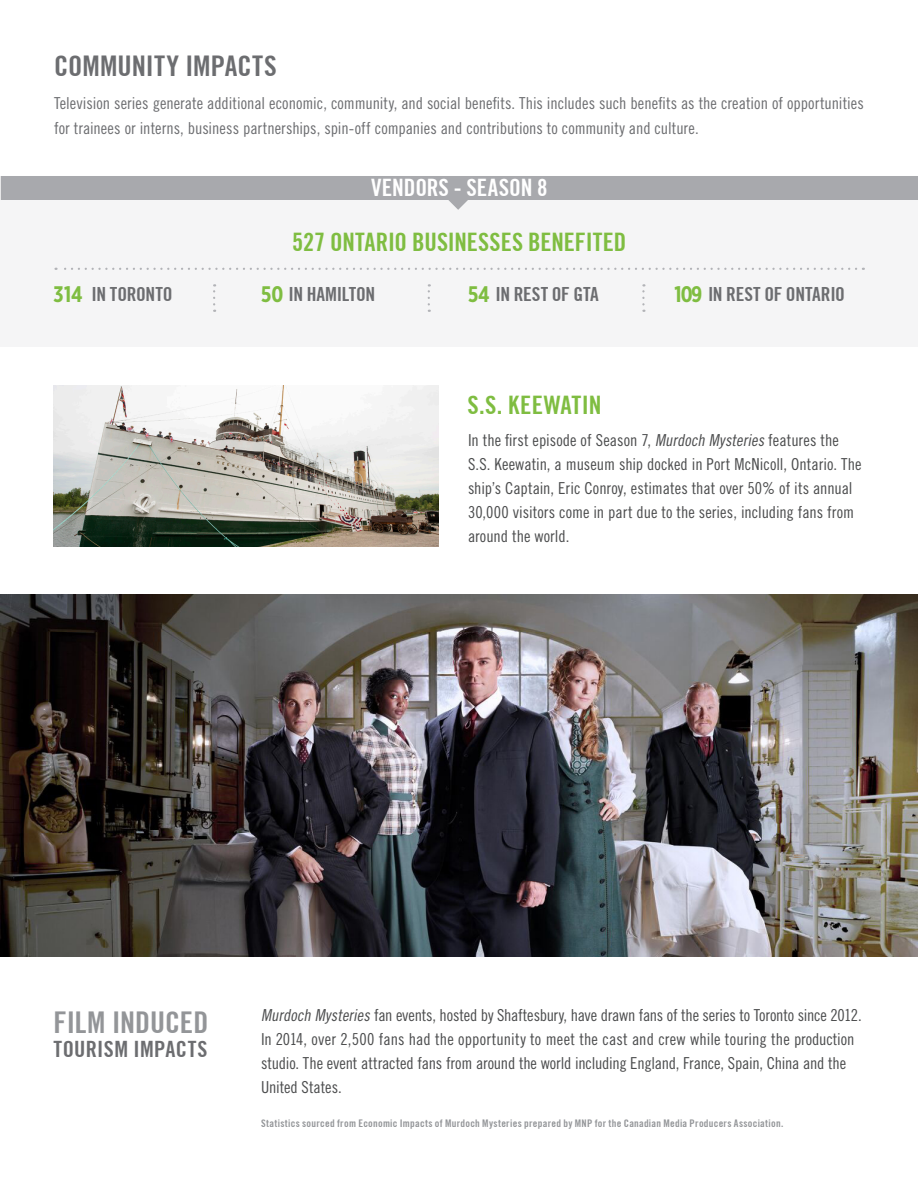
<style>
.page{position:relative;width:918px;height:1188px;background:#fff}
.page>*{position:absolute;margin:0;border:0;box-sizing:border-box;transform-origin:0 0}
.t1{font:700 condensed 30px "Trade Gothic No.20";color:#939598}
.t2{font:700 condensed 28.5px "Trade Gothic No.20";letter-spacing:.005em;color:#6c6d70}
.t3{font:700 condensed 25.5px "Trade Gothic No.20";color:#7fbd41}
.t4{font:700 condensed 24px "Trade Gothic No.20";color:#fff}
.t5{font:700 condensed 22.5px "Trade Gothic No.20";letter-spacing:.015em;color:#6c6d70}
.t6{font:700 22.5px "Gotham X Narrow";color:#7fbd41}
.t7{font:700 condensed 19.5px "Trade Gothic No.20";letter-spacing:-.02em;color:#6c6d70}
.t8{font:16.5px/24px "Trade Gothic LT Std Cn 18";letter-spacing:-.005em;color:#4b4c4d}
.t9{font:16.5px/25.5px "Trade Gothic LT Std Cn 18";color:#6c6d70}
.t10{font:700 condensed 10.5px "Trade Gothic No.20";letter-spacing:.025em;color:#939598}
.s1{font-style:italic}
</style>
<div class="page">
<div style="left:0;top:201px;width:918px;height:146px;background:#f5f5f6"></div>
<img style="left:0;top:594px;width:918px;height:362px">
<img style="left:54px;top:386px;width:384px;height:161px">
<svg style="left:1px;top:176px;width:917px;height:34px"></svg>
<svg style="left:56px;top:268px;width:800px;height:2px"></svg>
<svg style="left:213px;top:284px;width:2px;height:20px"></svg>
<svg style="left:428px;top:284px;width:2px;height:20px"></svg>
<svg style="left:642px;top:284px;width:3px;height:20px"></svg>
<p class="t2" style="left:54px;top:48px;width:224px">COMMUNITY IMPACTS</p>
<p class="t9" style="left:54px;top:90px;width:811px">Television series generate additional economic, community, and social benefits. This includes such benefits as the creation of opportunities for trainees or interns, business partnerships, spin-off companies and contributions to community and culture.</p>
<p class="t4" style="left:371px;top:173px;width:178px">VENDORS - SEASON 8</p>
<p class="t3" style="left:292px;top:226px;width:336px">527 ONTARIO BUSINESSES BENEFITED</p>
<p class="t6" style="left:54px;top:281px;width:31px">314</p>
<p class="t6" style="left:261px;top:281px;width:24px">50</p>
<p class="t6" style="left:468px;top:281px;width:23px">54</p>
<p class="t6" style="left:674px;top:281px;width:29px">109</p>
<p class="t7" style="left:92px;top:283px;width:83px">IN TORONTO</p>
<p class="t7" style="left:289px;top:283px;width:88px">IN HAMILTON</p>
<p class="t7" style="left:496px;top:283px;width:105px">IN REST OF GTA</p>
<p class="t7" style="left:708px;top:283px;width:138px">IN REST OF ONTARIO</p>
<p class="t3" style="left:467px;top:390px;width:136px">S.S. KEEWATIN</p>
<p class="t8" style="left:468px;top:428px;width:395px">In the first episode of Season 7, <span class="s1">Murdoch Mysteries</span> features the S.S. Keewatin, a museum ship docked in Port McNicoll, Ontario. The ship’s Captain, Eric Conroy, estimates that over 50% of its annual 30,000 visitors come in part due to the series, including fans from around the world.</p>
<p class="t1" style="left:53px;top:1005px;width:157px">FILM INDUCED</p>
<p class="t5" style="left:53px;top:1036px;width:155px">TOURISM IMPACTS</p>
<p class="t8" style="left:261px;top:1003px;width:602px"><span class="s1">Murdoch Mysteries</span> fan events, hosted by Shaftesbury, have drawn fans of the series to Toronto since 2012.<br>In 2014, over 2,500 fans had the opportunity to meet the cast and crew while touring the production studio. The event attracted fans from around the world including England, France, Spain, China and the United States.</p>
<p class="t10" style="left:261px;top:1117px;width:524px">Statistics sourced from Economic Impacts of Murdoch Mysteries prepared by MNP for the Canadian Media Producers Association.</p>
</div>
